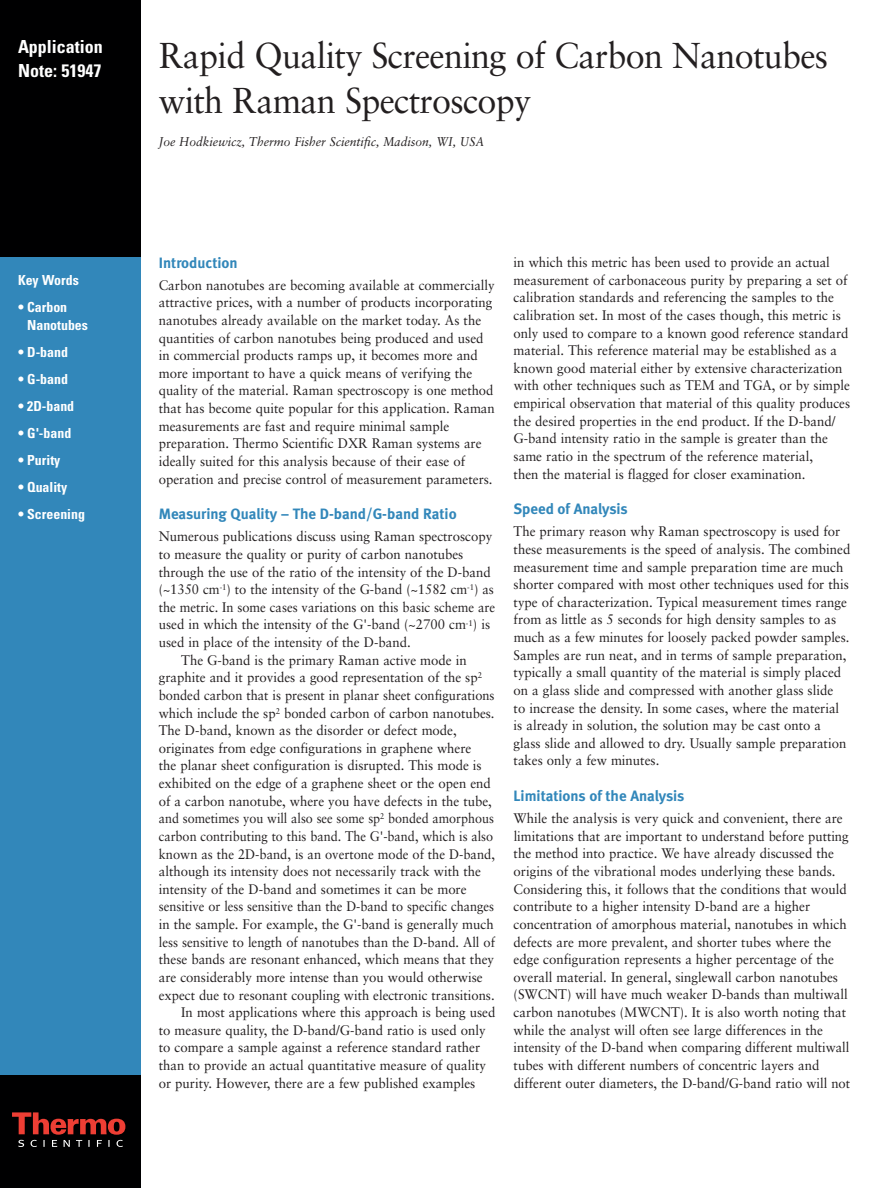
<style>
.page{position:relative;width:891px;height:1188px;background:#fff}
.page>*{position:absolute;margin:0;border:0;box-sizing:border-box;transform-origin:0 0}
.t1{font:36px/45px "Sabon";letter-spacing:-.02em;color:#231f20;scale:.95 1}
.t2{font:700 condensed 18px/24px "Univers";color:#fff}
.t3{font:15px "Meta Bold LF";color:#3287ba}
.t4{font:13.8px/17.7px "Sabon";color:#231f20;scale:.95 1}
.t5{font:13.8px "Sabon";color:#231f20;scale:.92 1}
.t6{font:13.8px "Sabon";color:#231f20;scale:.94 1}
.t7{font:13.8px "Sabon";color:#231f20;scale:.91 1}
.t8{font:13.8px "Sabon";color:#231f20;scale:.93 1}
.t9{font:700 condensed 13.8px/18px "Univers";color:#fff}
.t10{font:italic 12.75px "Sabon";color:#231f20;scale:.95 1}
</style>
<div class="page">
<div style="left:0;top:257px;width:141px;height:931px;background:#3287ba"></div>
<div style="left:0;top:0;width:141px;height:257px;background:#000001"></div>
<div style="left:0;top:1076px;width:141px;height:112px;background:#000001"></div>
<svg style="left:12px;top:1112px;width:113px;height:35px"></svg>
<h2 class="t2" style="left:18px;top:37px;width:86px">Application<br>Note: 51947</h2>
<p class="t9" style="left:18px;top:272px;width:62px">Key Words</p>
<p class="t9" style="left:27px;top:299px;width:62px;text-indent:-9px">• Carbon<br>Nanotubes</p>
<p class="t9" style="left:18px;top:344px;width:52px">• D-band</p>
<p class="t9" style="left:18px;top:371px;width:52px">• G-band</p>
<p class="t9" style="left:18px;top:398px;width:58px">• 2D-band</p>
<p class="t9" style="left:18px;top:425px;width:55px">• G'-band</p>
<p class="t9" style="left:18px;top:452px;width:44px">• Purity</p>
<p class="t9" style="left:18px;top:479px;width:51px">• Quality</p>
<p class="t9" style="left:18px;top:506px;width:69px">• Screening</p>
<h1 class="t1" style="left:159px;top:36px;width:706px">Rapid Quality Screening of Carbon Nanotubes with Raman Spectroscopy</h1>
<p class="t10" style="left:159px;top:136px;width:344px">Joe Hodkiewicz, Thermo Fisher Scientific, Madison, WI, USA</p>
<p class="t3" style="left:159px;top:257px;width:80px">Introduction</p>
<p class="t4" style="left:159px;top:277px;width:355px">Carbon nanotubes are becoming available at commercially attractive prices, with a number of products incorporating nanotubes already available on the market today. As the quantities of carbon nanotubes being produced and used in commercial products ramps up, it becomes more and more important to have a quick means of verifying the quality of the material. Raman spectroscopy is one method that has become quite popular for this application. Raman measurements are fast and require minimal sample preparation. Thermo Scientific DXR Raman systems are ideally suited for this analysis because of their ease of operation and precise control of measurement parameters.</p>
<p class="t3" style="left:159px;top:508px;width:299px">Measuring Quality – The D-band/G-band Ratio</p>
<p class="t4" style="left:159px;top:529px;width:353px">Numerous publications discuss using Raman spectroscopy</p>
<p class="t4" style="left:159px;top:546px;width:322px">to measure the quality or purity of carbon nanotubes</p>
<p class="t4" style="left:159px;top:564px;width:351px">through the use of the ratio of the intensity of the D-band</p>
<p class="t6" style="left:159px;top:584px;width:358px">(~1350 cm<sup>-1</sup>) to the intensity of the G-band (~1582 cm<sup>-1</sup>) as</p>
<p class="t5" style="left:159px;top:601px;width:367px">the metric. In some cases variations on this basic scheme are</p>
<p class="t4" style="left:159px;top:617px;width:350px">used in which the intensity of the G'-band (~2700 cm<sup>-1</sup>) is</p>
<p class="t4" style="left:159px;top:635px;width:267px">used in place of the intensity of the D-band.</p>
<p class="t4" style="left:181px;top:652px;width:302px">The G-band is the primary Raman active mode in</p>
<p class="t4" style="left:159px;top:670px;width:342px">graphite and it provides a good representation of the sp<sup>2</sup></p>
<p class="t5" style="left:159px;top:689px;width:367px">bonded carbon that is present in planar sheet configurations</p>
<p class="t6" style="left:159px;top:707px;width:359px">which include the sp<sup>2</sup> bonded carbon of carbon nanotubes.</p>
<p class="t4" style="left:159px;top:723px;width:315px">The D-band, known as the disorder or defect mode,</p>
<p class="t4" style="left:159px;top:740px;width:331px">originates from edge configurations in graphene where</p>
<p class="t4" style="left:159px;top:758px;width:341px">the planar sheet configuration is disrupted. This mode is</p>
<p class="t4" style="left:159px;top:776px;width:351px">exhibited on the edge of a graphene sheet or the open end</p>
<p class="t4" style="left:159px;top:793px;width:352px">of a carbon nanotube, where you have defects in the tube,</p>
<p class="t7" style="left:159px;top:813px;width:370px">and sometimes you will also see some sp<sup>2</sup> bonded amorphous</p>
<p class="t7" style="left:159px;top:830px;width:369px">carbon contributing to this band. The G'-band, which is also</p>
<p class="t8" style="left:159px;top:848px;width:363px">known as the 2D-band, is an overtone mode of the D-band,</p>
<p class="t4" style="left:159px;top:864px;width:341px">although its intensity does not necessarily track with the</p>
<p class="t4" style="left:159px;top:881px;width:326px">intensity of the D-band and sometimes it can be more</p>
<p class="t5" style="left:159px;top:901px;width:366px">sensitive or less sensitive than the D-band to specific changes</p>
<p class="t4" style="left:159px;top:917px;width:354px">in the sample. For example, the G'-band is generally much</p>
<p class="t8" style="left:159px;top:936px;width:363px">less sensitive to length of nanotubes than the D-band. All of</p>
<p class="t4" style="left:159px;top:952px;width:354px">these bands are resonant enhanced, which means that they</p>
<p class="t4" style="left:159px;top:969px;width:343px">are considerably more intense than you would otherwise</p>
<p class="t6" style="left:159px;top:989px;width:359px">expect due to resonant coupling with electronic transitions.</p>
<p class="t4" style="left:181px;top:1005px;width:332px">In most applications where this approach is being used</p>
<p class="t4" style="left:159px;top:1022px;width:346px">to measure quality, the D-band/G-band ratio is used only</p>
<p class="t4" style="left:159px;top:1040px;width:340px">to compare a sample against a reference standard rather</p>
<p class="t4" style="left:159px;top:1058px;width:346px">than to provide an actual quantitative measure of quality</p>
<p class="t4" style="left:159px;top:1075px;width:335px">or purity. However, there are a few published examples</p>
<p class="t4" style="left:514px;top:255px;width:356px">in which this metric has been used to provide an actual measurement of carbonaceous purity by preparing a set of calibration standards and referencing the samples to the calibration set. In most of the cases though, this metric is only used to compare to a known good reference standard material. This reference material may be established as a known good material either by extensive characterization with other techniques such as TEM and TGA, or by simple empirical observation that material of this quality produces the desired properties in the end product. If the D-band/ G-band intensity ratio in the sample is greater than the same ratio in the spectrum of the reference material,<br>then the material is flagged for closer examination.</p>
<p class="t3" style="left:514px;top:503px;width:116px">Speed of Analysis</p>
<p class="t4" style="left:514px;top:524px;width:356px">The primary reason why Raman spectroscopy is used for these measurements is the speed of analysis. The combined measurement time and sample preparation time are much shorter compared with most other techniques used for this type of characterization. Typical measurement times range from as little as 5 seconds for high density samples to as much as a few minutes for loosely packed powder samples.<br>Samples are run neat, and in terms of sample preparation, typically a small quantity of the material is simply placed on a glass slide and compressed with another glass slide<br>to increase the density. In some cases, where the material is already in solution, the solution may be cast onto a glass slide and allowed to dry. Usually sample preparation takes only a few minutes.</p>
<p class="t3" style="left:514px;top:790px;width:172px">Limitations of the Analysis</p>
<p class="t4" style="left:514px;top:811px;width:356px">While the analysis is very quick and convenient, there are limitations that are important to understand before putting the method into practice. We have already discussed the origins of the vibrational modes underlying these bands.<br>Considering this, it follows that the conditions that would contribute to a higher intensity D-band are a higher concentration of amorphous material, nanotubes in which defects are more prevalent, and shorter tubes where the edge configuration represents a higher percentage of the overall material. In general, singlewall carbon nanotubes (SWCNT) will have much weaker D-bands than multiwall carbon nanotubes (MWCNT). It is also worth noting that while the analyst will often see large differences in the intensity of the D-band when comparing different multiwall tubes with different numbers of concentric layers and different outer diameters, the D-band/G-band ratio will not</p>
</div>
